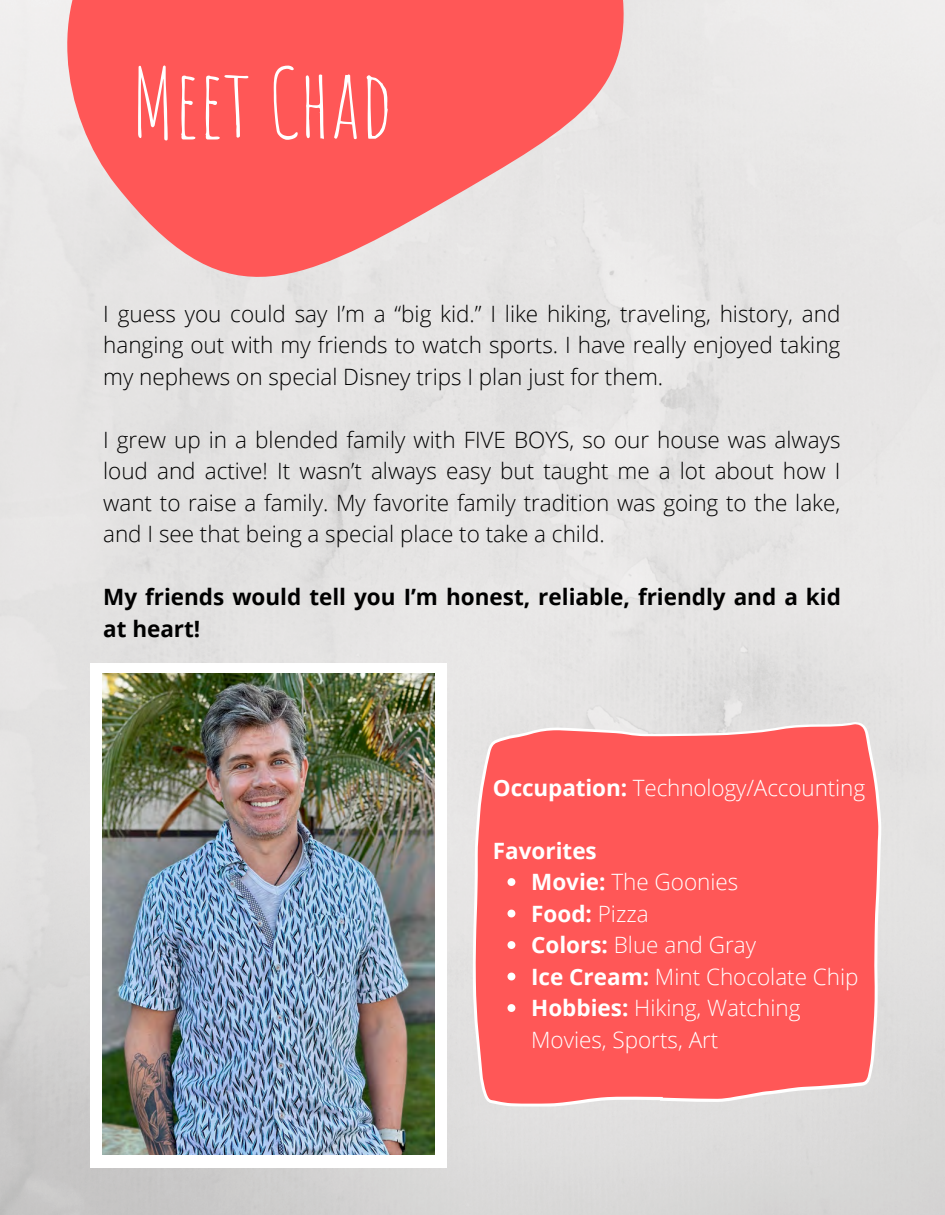
<style>
.page{position:relative;width:945px;height:1215px;background:#fff}
.page>*{position:absolute;margin:0;border:0;box-sizing:border-box;transform-origin:0 0}
.t1{font:95.1px "Amatic SC";color:#fff}
.t2{font:300 22.5px/31.5px "Open Sans";color:#000;text-align:justify}
.t3{font:300 22.5px/31.5px "Open Sans";color:#fff}
.t4{font:700 22.5px/31.5px "Open Sans";color:#000}
.s1{font-weight:700}
</style>
<div class="page">
<img style="left:102px;top:674px;width:332px;height:480px">
<svg style="left:41px;top:0;width:600px;height:318px;background:#f59090"></svg>
<svg style="left:473px;top:722px;width:408px;height:385px;background:#fd6464"></svg>
<svg style="left:508px;top:878px;width:7px;height:8px"></svg>
<svg style="left:508px;top:910px;width:7px;height:7px"></svg>
<svg style="left:508px;top:941px;width:7px;height:8px"></svg>
<svg style="left:508px;top:973px;width:7px;height:7px"></svg>
<svg style="left:508px;top:1004px;width:7px;height:8px"></svg>
<h1 class="t1" style="left:131px;top:42px;width:264px">Meet Chad</h1>
<p class="t2" style="left:103px;top:297px;width:739px">I guess you could say I’m a “big kid.” I like hiking, traveling, history, and hanging out with my friends to watch sports. I have really enjoyed taking my nephews on special Disney trips I plan just for them.</p>
<p class="t2" style="left:103px;top:423px;width:739px">I grew up in a blended family with FIVE BOYS, so our house was always loud and active! It wasn’t always easy but taught me a lot about how I want to raise a family. My favorite family tradition was going to the lake, and I see that being a special place to take a child.</p>
<p class="t4" style="left:103px;top:581px;width:739px">My friends would tell you I’m honest, reliable, friendly and a kid at heart!</p>
<p class="t3" style="left:493px;top:771px;width:374px"><span class="s1">Occupation:</span> Technology/Accounting</p>
<p class="t3" style="left:531px;top:834px;width:329px;text-indent:-38px"><span class="s1">Favorites<br>Movie:</span> The Goonies<br><span class="s1">Food:</span> Pizza<br><span class="s1">Colors:</span> Blue and Gray<br><span class="s1">Ice Cream:</span> Mint Chocolate Chip<br><span class="s1">Hobbies:</span> Hiking, Watching<br>Movies, Sports, Art</p>
</div>
